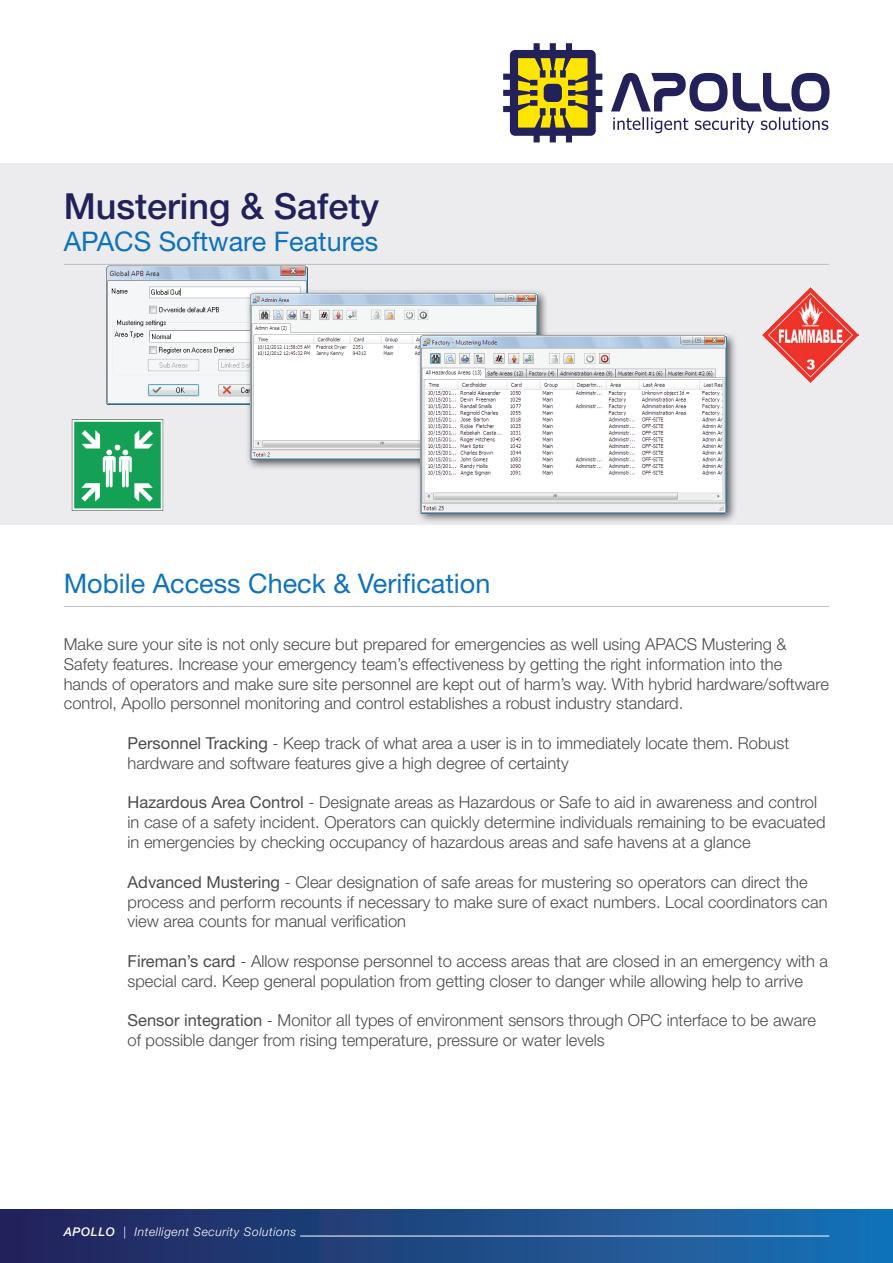
<style>
.page{position:relative;width:893px;height:1263px;background:#fff}
.page>*{position:absolute;margin:0;border:0;box-sizing:border-box;transform-origin:0 0}
.t1{font:500 36px "Helvetica Neue LT Std";color:#22215a}
.t2{font:27px "Helvetica Neue LT Std";color:#0e73bb}
.t3{font:300 16.5px/19.8px "Helvetica Neue LT Std";color:#4b4c4d}
.t4{font:italic 300 12px "Helvetica Neue LT Std";letter-spacing:.05em;color:#fff}
.s1{font-weight:400}
.s2{font-weight:500}
</style>
<div class="page">
<div style="left:0;top:164px;width:893px;height:361px;background:#ececee"></div>
<div style="left:0;top:1210px;width:893px;height:53px;background:linear-gradient(to right,#242156,#1a72b5)"></div>
<img style="left:106px;top:266px;width:201px;height:139px">
<svg style="left:503px;top:43px;width:327px;height:99px"></svg>
<hr style="left:64px;top:264px;width:765px;height:1px;background:#bcbdc0">
<hr style="left:64px;top:606px;width:765px;height:1px;background:#bcbdc0">
<hr style="left:300px;top:1236px;width:529px;height:1px;background:#fff">
<img style="left:71px;top:419px;width:93px;height:92px">
<div style="left:246px;top:288px;width:303px;height:183px;background:#231f20;opacity:.75"></div>
<img style="left:251px;top:293px;width:287px;height:167px">
<div style="left:416px;top:331px;width:322px;height:193px;background:#231f20;opacity:.75"></div>
<img style="left:421px;top:336px;width:306px;height:177px">
<img style="left:763px;top:287px;width:96px;height:96px">
<h1 class="t1" style="left:64px;top:185px;width:317px">Mustering &amp; Safety</h1>
<h2 class="t2" style="left:64px;top:226px;width:316px">APACS Software Features</h2>
<h2 class="t2" style="left:64px;top:568px;width:428px">Mobile Access Check &amp; Verification</h2>
<p class="t3" style="left:64px;top:634px;width:767px">Make sure your site is not only secure but prepared for emergencies as well using APACS Mustering &amp; Safety features. Increase your emergency team’s effectiveness by getting the right information into the hands of operators and make sure site personnel are kept out of harm’s way. With hybrid hardware/software control, Apollo personnel monitoring and control establishes a robust industry standard.</p>
<p class="t3" style="left:128px;top:733px;width:663px"><span class="s1">Personnel Tracking</span> - Keep track of what area a user is in to immediately locate them. Robust hardware and software features give a high degree of certainty</p>
<p class="t3" style="left:128px;top:792px;width:700px"><span class="s1">Hazardous Area Control</span> - Designate areas as Hazardous or Safe to aid in awareness and control in case of a safety incident. Operators can quickly determine individuals remaining to be evacuated in emergencies by checking occupancy of hazardous areas and safe havens at a glance</p>
<p class="t3" style="left:128px;top:871px;width:701px"><span class="s1">Advanced Mustering</span> - Clear designation of safe areas for mustering so operators can direct the process and perform recounts if necessary to make sure of exact numbers. Local coordinators can view area counts for manual verification</p>
<p class="t3" style="left:128px;top:951px;width:702px"><span class="s1">Fireman’s card</span> - Allow response personnel to access areas that are closed in an emergency with a special card. Keep general population from getting closer to danger while allowing help to arrive</p>
<p class="t3" style="left:128px;top:1010px;width:690px"><span class="s1">Sensor integration</span> - Monitor all types of environment sensors through OPC interface to be aware of possible danger from rising temperature, pressure or water levels</p>
<p class="t4" style="left:64px;top:1225px;width:234px"><span class="s2">APOLLO</span> | Intelligent Security Solutions</p>
</div>
